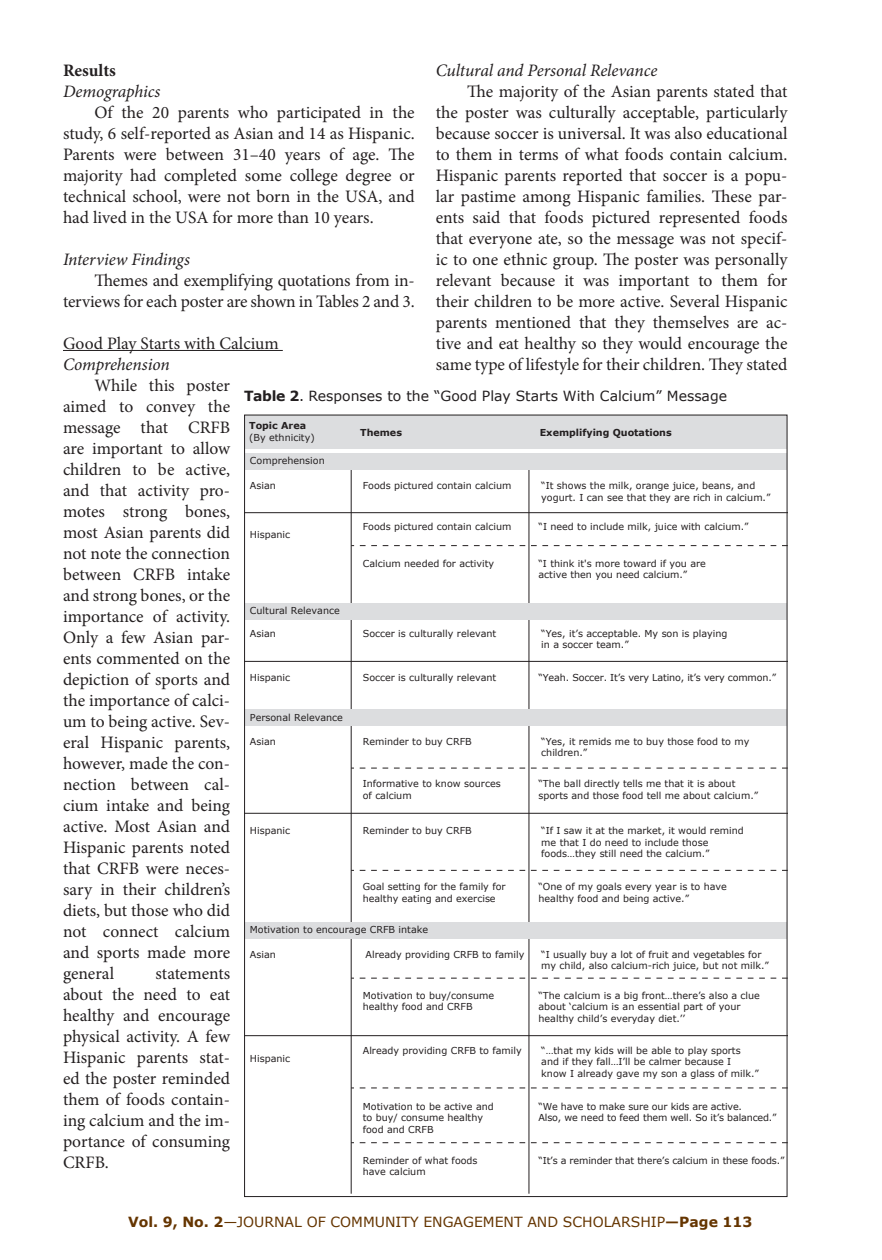
<style>
.page{position:relative;width:882px;height:1260px;background:#fff}
.page>*{position:absolute;margin:0;border:0;box-sizing:border-box;transform-origin:0 0}
.t1{font:17.5px/21px "Minion Pro";letter-spacing:-.005em;color:#231f20;text-align:justify}
.t2{font:italic 17.5px "Minion Pro";letter-spacing:-.01em;color:#231f20}
.t3{font:700 17.5px "Minion Pro";color:#231f20}
.t4{font:14px "Verdana";color:#653500}
.t5{font:14px "Verdana";color:#231f20}
.t6{font:9.62px/11.5px "Verdana";color:#231f20}
.t7{font:700 9.62px "Verdana";color:#231f20}
.s1{font-weight:700}
</style>
<div class="page">
<hr style="left:63px;top:350px;width:220px;height:1px;background:#231f20">
<svg style="left:352px;top:768px;width:434px;height:1px"></svg>
<svg style="left:352px;top:545px;width:434px;height:1px"></svg>
<hr style="left:529px;top:461px;width:1px;height:733px;background:#231f20">
<hr style="left:351px;top:461px;width:1px;height:733px;background:#231f20">
<hr style="left:245px;top:512px;width:542px;height:1px;background:#231f20">
<hr style="left:245px;top:813px;width:542px;height:1px;background:#231f20">
<svg style="left:351px;top:870px;width:435px;height:1px"></svg>
<svg style="left:351px;top:978px;width:435px;height:1px"></svg>
<hr style="left:245px;top:1035px;width:542px;height:1px;background:#231f20">
<svg style="left:351px;top:1088px;width:435px;height:1px"></svg>
<svg style="left:351px;top:1142px;width:435px;height:1px"></svg>
<hr style="left:245px;top:661px;width:542px;height:1px;background:#231f20">
<div style="left:246px;top:415px;width:541px;height:33px;background:#dcdddf"></div>
<div style="left:246px;top:453px;width:541px;height:16px;background:#dcdddf"></div>
<div style="left:246px;top:603px;width:541px;height:17px;background:#dcdddf"></div>
<div style="left:246px;top:710px;width:541px;height:16px;background:#dcdddf"></div>
<div style="left:246px;top:922px;width:541px;height:16px;background:#dcdddf"></div>
<p class="t2" style="left:436px;top:58px;width:223px">Cultural and Personal Relevance</p>
<p class="t1" style="left:436px;top:81px;width:353px;text-indent:32px">The majority of the Asian parents stated that the poster was culturally acceptable, particularly because soccer is universal. It was also educational to them in terms of what foods contain calcium.<br>Hispanic parents reported that soccer is a popu&shy;lar pastime among Hispanic families. These par&shy;ents said that foods pictured represented foods that everyone ate, so the message was not specif&shy;ic to one ethnic group. The poster was personally relevant because it was important to them for their children to be more active. Several Hispanic parents mentioned that they themselves are ac&shy;tive and eat healthy so they would encourage the same type of lifestyle for their children. They stated</p>
<p class="t5" style="left:244px;top:386px;width:484px"><span class="s1">Table 2</span>. Responses to the “Good Play Starts With Calcium” Message</p>
<p class="t7" style="left:249px;top:419px;width:58px">Topic Area</p>
<p class="t6" style="left:249px;top:431px;width:67px">(By ethnicity)</p>
<p class="t3" style="left:63px;top:58px;width:55px">Results</p>
<p class="t2" style="left:63px;top:79px;width:99px">Demographics</p>
<p class="t1" style="left:63px;top:102px;width:353px;text-indent:32px">Of the 20 parents who participated in the study, 6 self-reported as Asian and 14 as Hispanic.<br>Parents were between 31–40 years of age. The majority had completed some college degree or technical school, were not born in the USA, and had lived in the USA for more than 10 years.</p>
<p class="t2" style="left:63px;top:247px;width:128px">Interview Findings</p>
<p class="t1" style="left:63px;top:270px;width:353px;text-align:right">Themes and exemplifying quotations from in&shy;terviews for each poster are shown in Tables 2 and 3.</p>
<p class="t1" style="left:63px;top:333px;width:217px">Good Play Starts with Calcium</p>
<p class="t2" style="left:63px;top:352px;width:108px">Comprehension</p>
<p class="t1" style="left:63px;top:375px;width:169px;text-indent:32px">While this poster aimed to convey the message that CRFB are important to allow children to be active, and that activity pro&shy;motes strong bones, most Asian parents did not note the connection between CRFB intake and strong bones, or the importance of activity.<br>Only a few Asian par&shy;ents commented on the depiction of sports and the importance of calci&shy;um to being active. Sev&shy;eral Hispanic parents, however, made the con&shy;nection between cal&shy;cium intake and being active. Most Asian and Hispanic parents noted that CRFB were neces&shy;sary in their children’s diets, but those who did not connect calcium and sports made more general</p>
<p class="t7" style="left:360px;top:426px;width:43px">Themes</p>
<p class="t7" style="left:540px;top:426px;width:134px">Exemplifying Quotations</p>
<p class="t6" style="left:250px;top:455px;width:76px">Comprehension</p>
<p class="t6" style="left:363px;top:480px;width:150px">Foods pictured contain calcium</p>
<p class="t6" style="left:363px;top:520px;width:150px">Foods pictured contain calcium</p>
<p class="t6" style="left:539px;top:520px;width:212px">“I need to include milk, juice with calcium.”</p>
<p class="t6" style="left:541px;top:480px;width:231px">“It shows the milk, orange juice, beans, and yogurt. I can see that they are rich in calcium.”</p>
<p class="t6" style="left:250px;top:480px;width:27px">Asian</p>
<p class="t6" style="left:250px;top:529px;width:42px">Hispanic</p>
<p class="t6" style="left:363px;top:558px;width:133px">Calcium needed for activity</p>
<p class="t6" style="left:539px;top:558px;width:169px">“I think it's more toward if you are active then you need calcium.”</p>
<p class="t6" style="left:250px;top:605px;width:91px">Cultural Relevance</p>
<p class="t6" style="left:363px;top:627px;width:135px">Soccer is culturally relevant</p>
<p class="t6" style="left:363px;top:672px;width:135px">Soccer is culturally relevant</p>
<p class="t6" style="left:539px;top:672px;width:239px">“Yeah. Soccer. It’s very Latino, it’s very common.”</p>
<p class="t6" style="left:541px;top:627px;width:188px">“Yes, it’s acceptable. My son is playing in a soccer team.”</p>
<p class="t6" style="left:250px;top:627px;width:27px">Asian</p>
<p class="t6" style="left:250px;top:672px;width:42px">Hispanic</p>
<p class="t6" style="left:250px;top:711px;width:95px">Personal Relevance</p>
<p class="t6" style="left:541px;top:735px;width:210px">“Yes, it remids me to buy those food to my children.”</p>
<p class="t6" style="left:363px;top:735px;width:110px">Reminder to buy CRFB</p>
<p class="t6" style="left:363px;top:778px;width:139px">Informative to know sources of calcium</p>
<p class="t6" style="left:539px;top:778px;width:221px">“The ball directly tells me that it is about sports and those food tell me about calcium.”</p>
<p class="t6" style="left:250px;top:735px;width:27px">Asian</p>
<p class="t6" style="left:541px;top:825px;width:204px">“If I saw it at the market, it would remind me that I do need to include those foods…they still need the calcium.”</p>
<p class="t6" style="left:363px;top:825px;width:110px">Reminder to buy CRFB</p>
<p class="t6" style="left:250px;top:825px;width:42px">Hispanic</p>
<p class="t6" style="left:363px;top:881px;width:144px">Goal setting for the family for healthy eating and exercise</p>
<p class="t6" style="left:539px;top:881px;width:190px">“One of my goals every year is to have healthy food and being active.”</p>
<p class="t6" style="left:250px;top:924px;width:180px">Motivation to encourage CRFB intake</p>
<p class="t6" style="left:366px;top:948px;width:161px">Already providing CRFB to family</p>
<p class="t6" style="left:363px;top:989px;width:133px">Motivation to buy/consume healthy food and CRFB</p>
<p class="t6" style="left:539px;top:989px;width:223px">“The calcium is a big front…there’s also a clue about ‘calcium is an essential part of your healthy child’s everyday diet.’’</p>
<p class="t6" style="left:541px;top:948px;width:229px">“I usually buy a lot of fruit and vegetables for my child, also calcium-rich juice, but not milk.”</p>
<p class="t6" style="left:250px;top:948px;width:27px">Asian</p>
<p class="t1" style="left:63px;top:963px;width:169px;text-indent:93px">statements about the need to eat healthy and encourage physical activity. A few Hispanic parents stat&shy;ed the poster reminded them of foods contain&shy;ing calcium and the im&shy;portance of consuming CRFB.</p>
<p class="t6" style="left:363px;top:1044px;width:161px">Already providing CRFB to family</p>
<p class="t6" style="left:541px;top:1044px;width:219px">“…that my kids will be able to play sports and if they fall…I’ll be calmer because I know I already gave my son a glass of milk.”</p>
<p class="t6" style="left:250px;top:1053px;width:42px">Hispanic</p>
<p class="t6" style="left:363px;top:1100px;width:133px">Motivation to be active and to buy/ consume healthy food and CRFB</p>
<p class="t6" style="left:539px;top:1100px;width:240px">“We have to make sure our kids are active.<br>Also, we need to feed them well. So it’s balanced.”</p>
<p class="t6" style="left:363px;top:1154px;width:116px">Reminder of what foods have calcium</p>
<p class="t6" style="left:539px;top:1154px;width:247px">“It’s a reminder that there’s calcium in these foods.”</p>
<p class="t4" style="left:128px;top:1212px;width:626px"><span class="s1">Vol. 9, No. 2</span>—JOURNAL OF COMMUNITY ENGAGEMENT AND SCHOLARSHIP<span class="s1">—Page 113</span></p>
</div>
